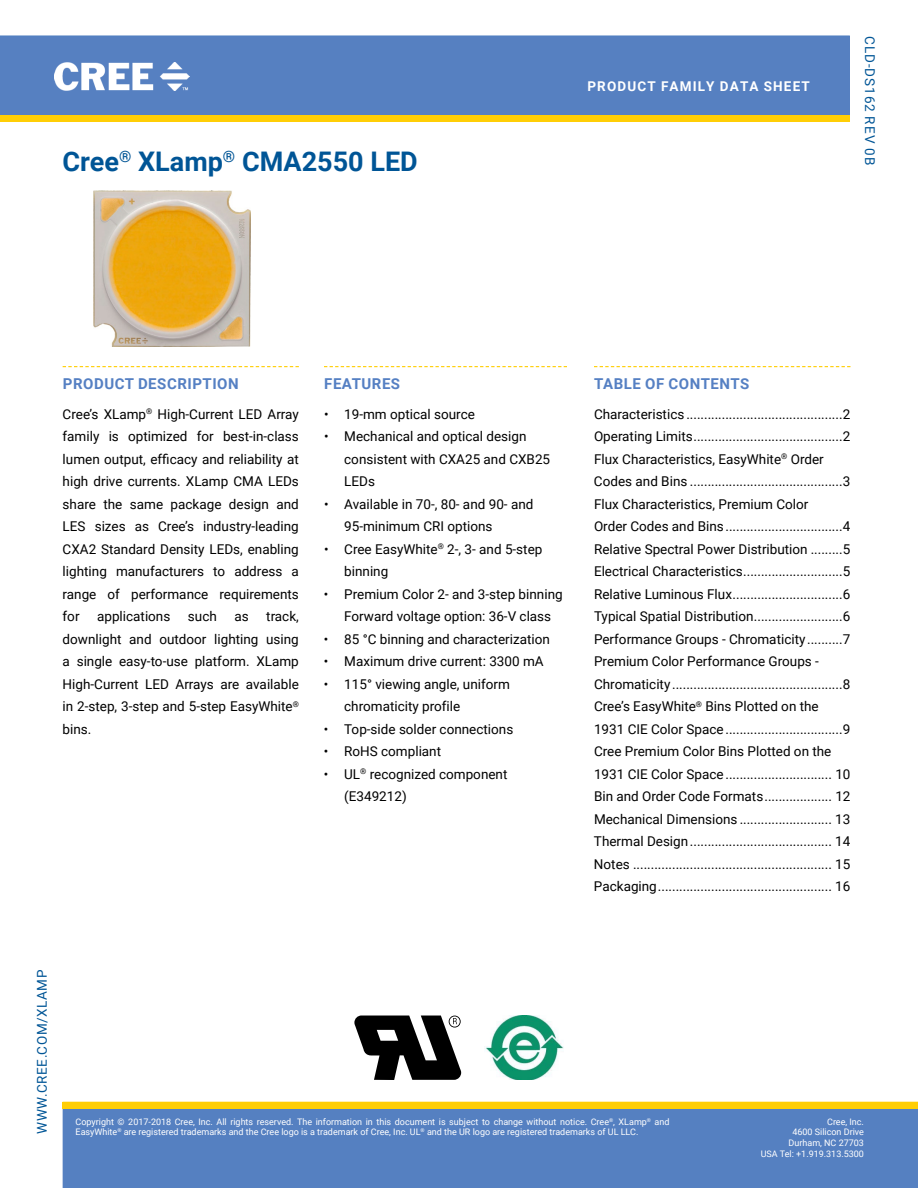
<style>
.page{position:relative;width:918px;height:1188px;background:#fff}
.page>*{position:absolute;margin:0;border:0;box-sizing:border-box;transform-origin:0 0}
.t1{font:700 27px "Roboto";color:#005596}
.t2{font:700 15px "Roboto";letter-spacing:.035em;color:#5580c3}
.t3{font:13.5px/22.5px "Roboto";color:#000}
.t4{font:13.5px "Roboto";letter-spacing:.07em;color:#005596}
.t5{font:700 13.5px "Roboto";letter-spacing:.085em;color:#fff}
.t6{font:9px/10.8px "Roboto";color:#fff}
</style>
<div class="page">
<div style="left:63px;top:1108px;width:855px;height:80px;background:#5580c1"></div>
<div style="left:0;top:36px;width:850px;height:79px;background:#5680c1"></div>
<hr style="left:0;top:35px;width:850px;height:2px;background:#5381c2">
<img style="left:55px;top:62px;width:134px;height:29px">
<div style="left:0;top:115px;width:850px;height:7px;background:#ffce06"></div>
<div style="left:63px;top:1102px;width:855px;height:6px;background:#ffce06"></div>
<svg style="left:63px;top:366px;width:236px;height:1px"></svg>
<svg style="left:324px;top:366px;width:243px;height:1px"></svg>
<svg style="left:594px;top:366px;width:256px;height:1px"></svg>
<img style="left:94px;top:191px;width:156px;height:156px">
<svg style="left:354px;top:1016px;width:107px;height:64px"></svg>
<img style="left:484px;top:1016px;width:80px;height:64px">
<h1 class="t1" style="left:63px;top:143px;width:357px">CREE<sup>®</sup> XLAMP<sup>®</sup> CMA2550 LED</h1>
<p class="t5" style="left:587px;top:77px;width:224px">PRODUCT FAMILY DATA SHEET</p>
<p class="t4" style="left:879px;top:36px;width:131px;rotate:90deg">CLD-DS162 Rev 0B</p>
<p class="t2" style="left:63px;top:373px;width:177px">PRODUCT DESCRIPTION</p>
<p class="t3" style="left:63px;top:402px;width:238px;text-align:justify">Cree’s XLamp<sup>®</sup> High‑Current LED Array family is optimized for best‑in‑class lumen output, efficacy and reliability at high drive currents. XLamp CMA LEDs share the same package design and LES sizes as Cree’s industry‑leading CXA2 Standard Density LEDs, enabling lighting manufacturers to address a range of performance requirements for</p>
<p class="t3" style="left:63px;top:604px;width:238px;text-align:justify;text-indent:204px">track, downlight and outdoor lighting using a single easy‑to‑use platform. XLamp High‑Current LED Arrays are available in 2‑step, 3‑step and 5‑step EasyWhite<sup>® </sup>bins.</p>
<p class="t3" style="left:97px;top:604px;width:75px">applications</p>
<p class="t3" style="left:188px;top:604px;width:30px">such</p>
<p class="t3" style="left:234px;top:604px;width:16px">as</p>
<p class="t2" style="left:324px;top:373px;width:77px">FEATURES</p>
<p class="t3" style="left:324px;top:402px;width:152px">• 19-mm optical source</p>
<p class="t3" style="left:344px;top:424px;width:207px;text-indent:-20px">• Mechanical and optical design consistent with CXA25 and CXB25<br>LEDs</p>
<p class="t3" style="left:344px;top:492px;width:191px;text-indent:-20px">• Available in 70-, 80- and 90‑ and<br>95‑minimum CRI options</p>
<p class="t3" style="left:344px;top:537px;width:200px;text-indent:-20px">• Cree EasyWhite<sup>®</sup> 2-, 3‑ and 5-step binning</p>
<p class="t3" style="left:344px;top:582px;width:220px;text-indent:-20px">• Premium Color 2- and 3-step binning<br>Forward voltage option: 36‑V class</p>
<p class="t3" style="left:324px;top:627px;width:227px">• 85 °C binning and characterization</p>
<p class="t3" style="left:324px;top:649px;width:221px">• Maximum drive current: 3300 mA</p>
<p class="t3" style="left:344px;top:672px;width:167px;text-indent:-20px">• 115° viewing angle, uniform chromaticity profile</p>
<p class="t3" style="left:324px;top:717px;width:191px">• Top-side solder connections</p>
<p class="t3" style="left:324px;top:739px;width:119px">• RoHS compliant</p>
<p class="t3" style="left:344px;top:762px;width:165px;text-indent:-20px">• UL<sup>®</sup> recognized component (E349212)</p>
<p class="t2" style="left:594px;top:373px;width:157px">TABLE OF CONTENTS</p>
<p class="t3" style="left:594px;top:402px;width:258px">Characteristics ............................................2<br>Operating Limits..........................................2<br>Flux Characteristics, EasyWhite<sup>®</sup> Order Codes and Bins ...........................................3<br>Flux Characteristics, Premium Color<br>Order Codes and Bins.................................4<br>Relative Spectral Power Distribution .........5<br>Electrical Characteristics............................5<br>Relative Luminous Flux...............................6<br>Typical Spatial Distribution.........................6<br>Performance Groups - Chromaticity ..........7<br>Premium Color Performance Groups - Chromaticity ................................................8<br>Cree’s EasyWhite<sup>®</sup> Bins Plotted on the 1931 CIE Color Space.................................9<br>Cree Premium Color Bins Plotted on the 1931 CIE Color Space.............................. 10<br>Bin and Order Code Formats................... 12<br>Mechanical Dimensions .......................... 13<br>Thermal Design........................................ 14<br>Notes ........................................................ 15<br>Packaging................................................. 16</p>
<p class="t4" style="left:33px;top:1134px;width:165px;rotate:-90deg">www.cree.com/Xlamp</p>
<p class="t6" style="left:76px;top:1116px;width:595px">Copyright © 2017-2018 Cree, Inc. All rights reserved. The information in this document is subject to change without notice. Cree<sup>®</sup>, XLamp<sup>®</sup> and<br>EasyWhite<sup>®</sup> are registered trademarks and the Cree logo is a trademark of Cree, Inc. UL<sup>®</sup> and the UR logo are registered trademarks of UL LLC.</p>
<p class="t6" style="left:761px;top:1116px;width:105px;text-align:right">Cree, Inc.<br>4600 Silicon Drive<br>Durham, NC 27703<br>USA Tel: +1.919.313.5300</p>
</div>
